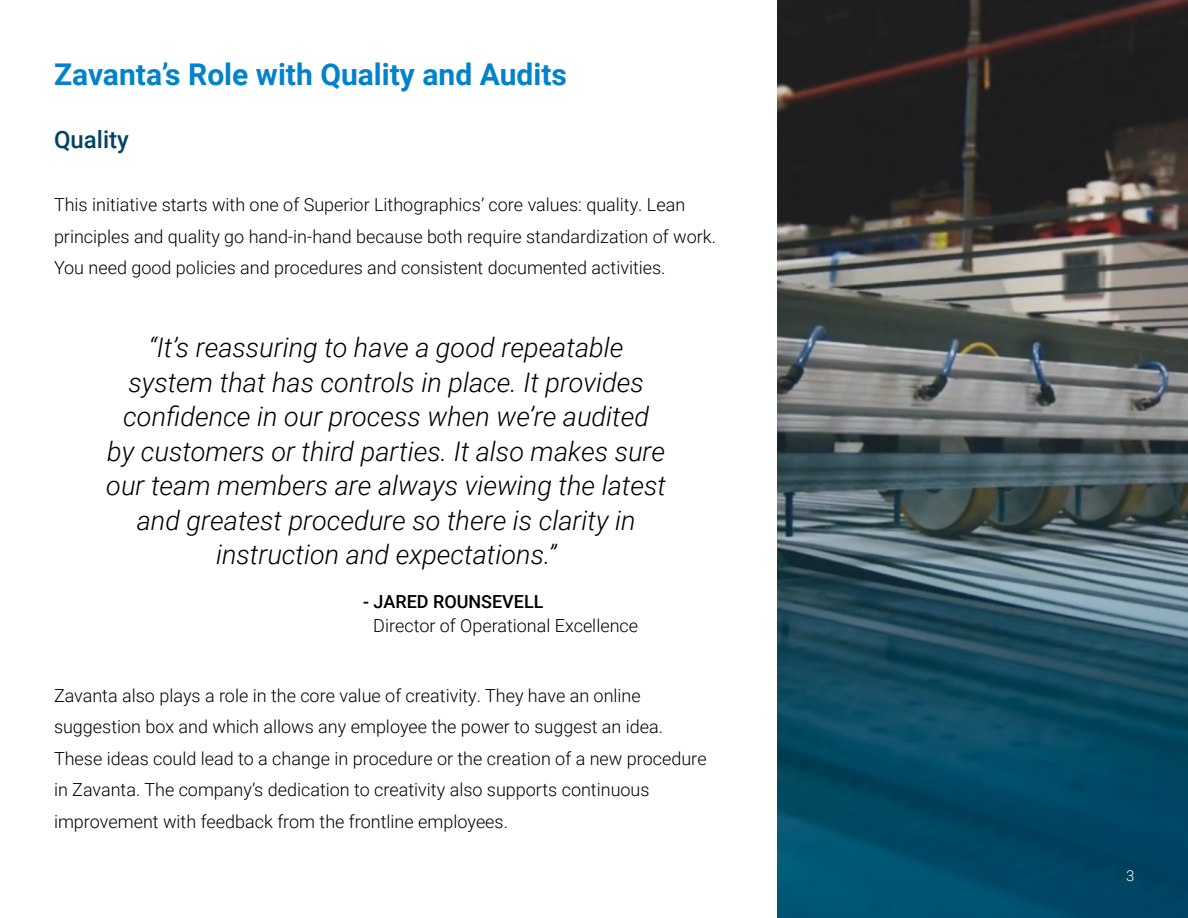
<style>
.page{position:relative;width:1188px;height:918px;background:#fff}
.page>*{position:absolute;margin:0;border:0;box-sizing:border-box;transform-origin:0 0}
.t1{font:700 30px "Roboto";color:#0083cc}
.t2{font:italic 300 27px/34.5px "Roboto";color:#000;text-align:center}
.t3{font:500 24px "Roboto";color:#004365}
.t4{font:300 18px/31.5px "Roboto";color:#000}
.t5{font:500 18px "Roboto";color:#000}
.t6{font:300 15px "Roboto";color:#fff}
</style>
<div class="page">
<img style="left:778px;top:0;width:410px;height:918px">
<h1 class="t1" style="left:54px;top:54px;width:515px">Zavanta’s Role with Quality and Audits</h1>
<h3 class="t3" style="left:54px;top:123px;width:76px">Quality</h3>
<p class="t4" style="left:54px;top:189px;width:664px">This initiative starts with one of Superior Lithographics’ core values: quality. Lean principles and quality go hand-in-hand because both require standardization of work.<br>You need good policies and procedures and consistent documented activities.</p>
<p class="t2" style="left:106px;top:329px;width:561px">“It’s reassuring to have a good repeatable system that has controls in place. It provides confidence in our process when we’re audited by customers or third parties. It also makes sure our team members are always viewing the latest and greatest procedure so there is clarity in instruction and expectations.”</p>
<p class="t5" style="left:363px;top:589px;width:182px">- JARED ROUNSEVELL</p>
<p class="t4" style="left:373px;top:609px;width:266px">Director of Operational Excellence</p>
<p class="t4" style="left:54px;top:679px;width:654px">Zavanta also plays a role in the core value of creativity. They have an online suggestion box and which allows any employee the power to suggest an idea.<br>These ideas could lead to a change in procedure or the creation of a new procedure in Zavanta. The company’s dedication to creativity also supports continuous improvement with feedback from the frontline employees.</p>
<p class="t6" style="left:1126px;top:865px;width:10px">3</p>
</div>
